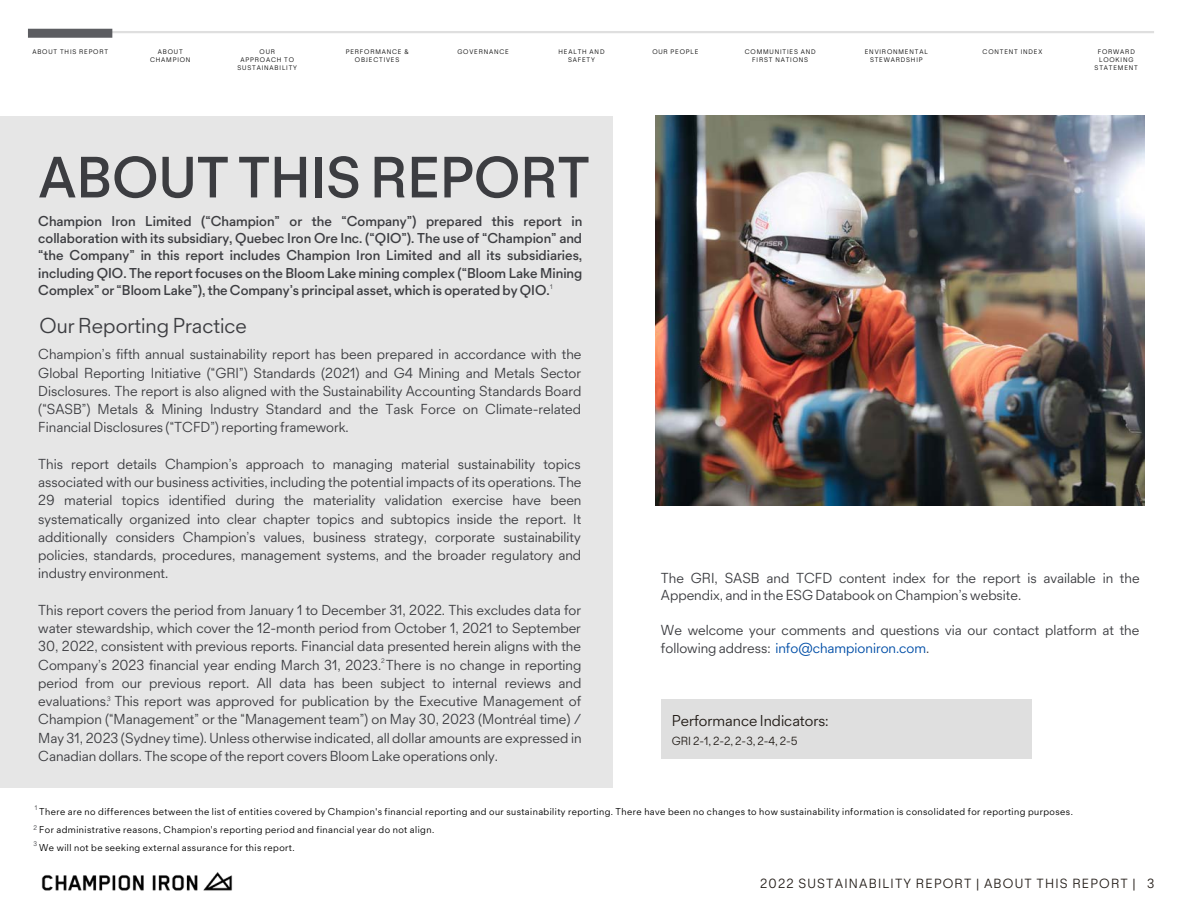
<style>
.page{position:relative;width:1188px;height:918px;background:#fff}
.page>*{position:absolute;margin:0;border:0;box-sizing:border-box;transform-origin:0 0}
.t1{font:600 52.5px "Marcel";color:#3c3d41}
.t2{font:300 19.5px "Marcel";color:#3c3d41}
.t3{font:300 14.25px "Marcel";color:#221c17}
.t4{font:300 13.05px/18.3px "Marcel";color:#3c3d41;text-align:justify}
.t5{font:600 12.9px/17.2px "Marcel";color:#3c3d41;text-align:justify}
.t6{font:300 12px "Marcel";letter-spacing:.1em;color:#221c17}
.t7{font:300 10.65px "Marcel";color:#221c17}
.t8{font:300 9px "Marcel";letter-spacing:.05em;color:#000}
.t9{font:300 6px/7.9px "Marcel";letter-spacing:.14em;color:#000;text-align:center}
.t10{font:300 6px "Marcel";color:#3c3d41}
.s1{color:#004ea7}
</style>
<div class="page">
<div style="left:0;top:116px;width:613px;height:672px;background:#e6e6e6"></div>
<img style="left:656px;top:116px;width:488px;height:389px">
<hr style="left:28px;top:31px;width:1126px;height:2px;background:#dfdfdf">
<img style="left:41px;top:872px;width:192px;height:19px">
<div style="left:28px;top:29px;width:84px;height:9px;background:#5c5d61"></div>
<div style="left:661px;top:700px;width:371px;height:59px;background:#dfdfdf"></div>
<p class="t9" style="left:32px;top:47px;width:77px">ABOUT THIS REPORT</p>
<p class="t9" style="left:150px;top:47px;width:42px">ABOUT<br>CHAMPION</p>
<p class="t9" style="left:260px;top:47px;width:17px">OUR</p>
<p class="t9" style="left:238px;top:55px;width:61px">APPROACH TO<br>SUSTAINABILITY</p>
<p class="t9" style="left:346px;top:47px;width:64px">PERFORMANCE &amp;<br>OBJECTIVES</p>
<p class="t9" style="left:457px;top:47px;width:53px">GOVERNANCE</p>
<p class="t9" style="left:559px;top:47px;width:47px">HEALTH AND<br>SAFETY</p>
<p class="t9" style="left:652px;top:47px;width:48px">OUR PEOPLE</p>
<p class="t9" style="left:745px;top:47px;width:72px">COMMUNITIES AND<br>FIRST NATIONS</p>
<p class="t9" style="left:865px;top:47px;width:65px">ENVIRONMENTAL<br>STEWARDSHIP</p>
<p class="t9" style="left:983px;top:47px;width:61px">CONTENT INDEX</p>
<p class="t9" style="left:1095px;top:47px;width:45px">FORWARD<br>LOOKING<br>STATEMENT</p>
<p class="t1" style="left:38px;top:142px;width:553px">ABOUT THIS REPORT</p>
<p class="t5" style="left:38px;top:212px;width:546px">Champion Iron Limited (“Champion” or the “Company”) prepared this report in collaboration with its subsidiary, Quebec Iron Ore Inc. (“QIO”). The use of “Champion” and “the Company” in this report includes Champion Iron Limited and all its subsidiaries, including QIO. The report focuses on the Bloom Lake mining complex (“Bloom Lake Mining Complex” or “Bloom Lake”), the Company’s principal asset, which is operated by QIO.</p>
<p class="t2" style="left:39px;top:312px;width:209px">Our Reporting Practice</p>
<p class="t4" style="left:38px;top:345px;width:545px">Champion’s fifth annual sustainability report has been prepared in accordance with the Global Reporting Initiative (“GRI”) Standards (2021) and G4 Mining and Metals Sector Disclosures. The report is also aligned with the Sustainability Accounting Standards Board (“SASB”) Metals &amp; Mining Industry Standard and the Task Force on Climate-related Financial Disclosures (“TCFD”) reporting framework.</p>
<p class="t4" style="left:38px;top:454px;width:545px">This report details Champion’s approach to managing material sustainability topics associated with our business activities, including the potential impacts of its operations. The 29 material topics identified during the materiality validation exercise have been systematically organized into clear chapter topics and subtopics inside the report. It additionally considers Champion’s values, business strategy, corporate sustainability policies, standards, procedures, management systems, and the broader regulatory and industry environment.</p>
<p class="t4" style="left:38px;top:600px;width:545px">This report covers the period from January 1 to December 31, 2022. This excludes data for water stewardship, which cover the 12-month period from October 1, 2021 to September 30, 2022, consistent with previous reports. Financial data presented herein aligns with the Company’s 2023 financial year ending March 31, 2023. There is no change in reporting period from our previous report. All data has been subject to internal reviews and evaluations. This report was approved for publication by the Executive Management of Champion (“Management” or the “Management team”) on May 30, 2023 (Montréal time) / May 31, 2023 (Sydney time). Unless otherwise indicated, all dollar amounts are expressed in Canadian dollars. The scope of the report covers Bloom Lake operations only.</p>
<p class="t10" style="left:550px;top:283px;width:4px">1</p>
<p class="t10" style="left:381px;top:657px;width:5px">2</p>
<p class="t10" style="left:107px;top:694px;width:5px">3</p>
<p class="t4" style="left:661px;top:569px;width:480px;line-height:17.4px">The GRI, SASB and TCFD content index for the report is available in the<br>Appendix, and in the ESG Databook on Champion’s website.</p>
<p class="t4" style="left:661px;top:621px;width:480px;line-height:17.4px">We welcome your comments and questions via our contact platform at the following address: <span class="s1">info@championiron.com</span>.</p>
<p class="t3" style="left:672px;top:711px;width:159px">Performance Indicators:</p>
<p class="t7" style="left:672px;top:734px;width:127px">GRI 2-1, 2-2, 2-3, 2-4, 2-5</p>
<p class="t10" style="left:35px;top:804px;width:4px">1</p>
<p class="t8" style="left:39px;top:805px;width:1035px">There are no differences between the list of entities covered by Champion's financial reporting and our sustainability reporting. There have been no changes to how sustainability information is consolidated for reporting purposes.</p>
<p class="t10" style="left:34px;top:823px;width:5px">2</p>
<p class="t8" style="left:39px;top:823px;width:397px">For administrative reasons, Champion's reporting period and financial year do not align.</p>
<p class="t10" style="left:34px;top:840px;width:5px">3</p>
<p class="t8" style="left:39px;top:841px;width:257px">We will not be seeking external assurance for this report.</p>
<p class="t6" style="left:760px;top:875px;width:396px">2022 SUSTAINABILITY REPORT | ABOUT THIS REPORT | 3</p>
</div>
